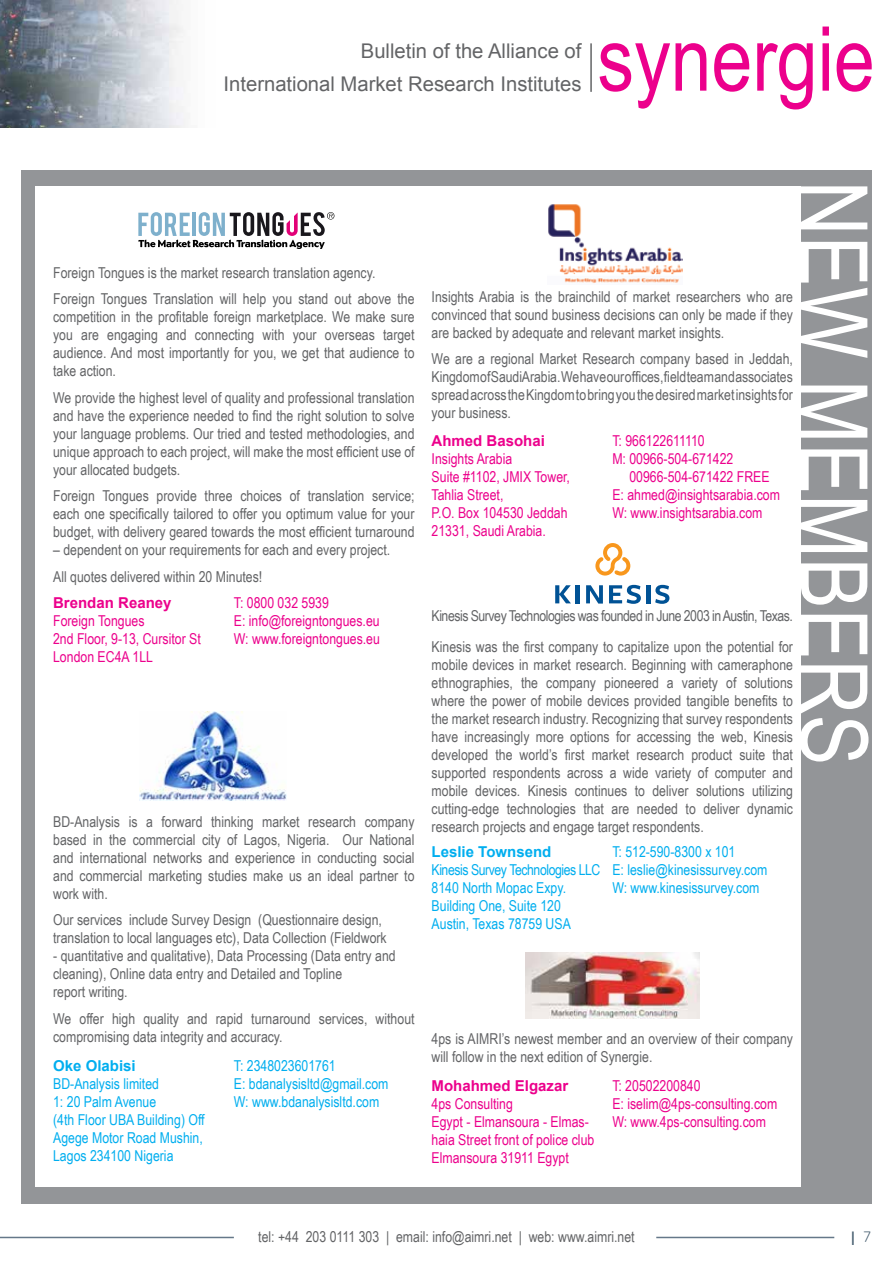
<style>
.page{position:relative;width:893px;height:1263px;background:#fff}
.page>*{position:absolute;margin:0;border:0;box-sizing:border-box;transform-origin:0 0}
.t1{font:93px "Arial Narrow";color:#fff}
.t2{font:20.25px/32.8px "Arial";color:#636466;text-align:right}
.t3{font:15px/18px "Arial Narrow";color:#636466;text-align:justify}
.t4{font:15px/18px "Arial Narrow";color:#ec008c}
.t5{font:15px/18px "Arial Narrow";color:#00aeef}
.t6{font:15px/30.8px "Arial Narrow";letter-spacing:-.03em;color:#636466}
.t7{font:700 15px "Arial";color:#ec008c}
.t8{font:700 15px "Arial";color:#00aeef}
.t9{font:15px "Replica Pro";color:#425a6c}
.s1{font-weight:300}
</style>
<div class="page">
<hr style="left:0;top:1237px;width:234px;height:1px;background:#657889">
<hr style="left:656px;top:1237px;width:178px;height:1px;background:#657889">
<svg style="left:600px;top:27px;width:272px;height:82px"></svg>
<hr style="left:590px;top:43px;width:2px;height:49px;background:#636466">
<div style="left:21px;top:170px;width:851px;height:1033px;background:#939598"></div>
<div style="left:35px;top:186px;width:765px;height:1000px;background:#fff"></div>
<img style="left:0;top:0;width:186px;height:128px">
<svg style="left:138px;top:212px;width:196px;height:37px"></svg>
<img style="left:139px;top:712px;width:147px;height:89px">
<img style="left:548px;top:204px;width:135px;height:79px">
<svg style="left:555px;top:585px;width:16px;height:18px"></svg>
<hr style="left:576px;top:585px;width:4px;height:18px;background:#005295">
<svg style="left:586px;top:585px;width:17px;height:19px"></svg>
<svg style="left:609px;top:585px;width:32px;height:19px"></svg>
<hr style="left:646px;top:585px;width:4px;height:18px;background:#005295">
<svg style="left:655px;top:585px;width:14px;height:19px"></svg>
<svg style="left:595px;top:543px;width:35px;height:33px"></svg>
<img style="left:525px;top:952px;width:174px;height:66px">
<h2 class="t2" style="left:224px;top:35px;width:359px">Bulletin of the Alliance of<br>International Market Research Institutes</h2>
<p class="t3" style="left:53px;top:259px;width:363px;line-height:26.5px">Foreign Tongues is the market research translation agency.<br>Foreign Tongues Translation will help you stand out above the</p>
<p class="t3" style="left:53px;top:307px;width:363px">competition in the profitable foreign marketplace. We make sure you are engaging and connecting with your overseas target audience. And most importantly for you, we get that audience to take action.</p>
<p class="t3" style="left:53px;top:388px;width:363px">We provide the highest level of quality and professional translation and have the experience needed to find the right solution to solve your language problems. Our tried and tested methodologies, and unique approach to each project, will make the most efficient use of your allocated budgets.</p>
<p class="t3" style="left:53px;top:486px;width:363px">Foreign Tongues provide three choices of translation service; each one specifically tailored to offer you optimum value for your budget, with delivery geared towards the most efficient turnaround</p>
<p class="t3" style="left:53px;top:536px;width:339px;line-height:26.5px">– dependent on your requirements for each and every project.<br>All quotes delivered within 20 Minutes!</p>
<p class="t7" style="left:53px;top:592px;width:120px">Brendan Reaney</p>
<p class="t4" style="left:53px;top:611px;width:149px">Foreign Tongues<br>2nd Floor, 9-13, Cursitor St<br>London EC4A 1LL</p>
<p class="t4" style="left:234px;top:593px;width:148px">T: 0800 032 5939<br>E: info@foreigntongues.eu<br>W: www.foreigntongues.eu</p>
<p class="t3" style="left:53px;top:812px;width:363px">BD-Analysis is a forward thinking market research company based in the commercial city of Lagos, Nigeria. Our National and international networks and experience in conducting social and commercial marketing studies make us an ideal partner to work with.</p>
<p class="t3" style="left:53px;top:910px;width:335px">Our services include Survey Design (Questionnaire design, translation to local languages etc), Data Collection (Fieldwork</p>
<p class="t3" style="left:53px;top:946px;width:344px;text-align:left">- quantitative and qualitative), Data Processing (Data entry and cleaning), Online data entry and Detailed and Topline<br>report writing.</p>
<p class="t3" style="left:53px;top:1009px;width:363px">We offer high quality and rapid turnaround services, without compromising data integrity and accuracy.</p>
<p class="t8" style="left:53px;top:1055px;width:84px">Oke Olabisi</p>
<p class="t5" style="left:53px;top:1074px;width:153px">BD-Analysis limited<br>1: 20 Palm Avenue<br>(4th Floor UBA Building) Off<br>Agege Motor Road Mushin,<br>Lagos 234100 Nigeria</p>
<p class="t5" style="left:234px;top:1056px;width:156px">T: 2348023601761<br>E: bdanalysisltd@gmail.com<br>W: www.bdanalysisltd.com</p>
<h1 class="t1" style="left:902px;top:181px;width:586px;rotate:90deg">NEW MEMBERS</h1>
<p class="t3" style="left:432px;top:287px;width:363px">Insights Arabia is the brainchild of market researchers who are convinced that sound business decisions can only be made if they are backed by adequate and relevant market insights.</p>
<p class="t3" style="left:432px;top:349px;width:363px">We are a regional Market Research company based in Jeddah, Kingdom of Saudi Arabia. We have our offices, field team and associates spread across the Kingdom to bring you the desired market insights for your business.</p>
<p class="t4" style="left:612px;top:432px;width:94px">T: 966122611110</p>
<p class="t4" style="left:612px;top:450px;width:123px">M: 00966-504-671422</p>
<p class="t4" style="left:629px;top:468px;width:142px">00966-504-671422 FREE</p>
<p class="t4" style="left:612px;top:486px;width:169px">E: ahmed@insightsarabia.com</p>
<p class="t4" style="left:612px;top:504px;width:152px">W: www.insightsarabia.com</p>
<p class="t7" style="left:432px;top:431px;width:115px">Ahmed Basohai</p>
<p class="t4" style="left:432px;top:450px;width:140px">Insights Arabia<br>Suite #1102, JMIX Tower,<br>Tahlia Street,<br>P.O. Box 104530 Jeddah<br>21331, Saudi Arabia.</p>
<p class="t6" style="left:432px;top:600px;width:363px">Kinesis Survey Technologies was founded in June 2003 in Austin, Texas.<br>Kinesis was the first company to capitalize upon the potential for</p>
<p class="t3" style="left:432px;top:655px;width:363px">mobile devices in market research. Beginning with cameraphone ethnographies, the company pioneered a variety of solutions where the power of mobile devices provided tangible benefits to the market research industry. Recognizing that survey respondents have increasingly more options for accessing the web, Kinesis developed the world’s first market research product suite that supported respondents across a wide variety of computer and mobile devices. Kinesis continues to deliver solutions utilizing cutting-edge technologies that are needed to deliver dynamic research projects and engage target respondents.</p>
<p class="t8" style="left:432px;top:841px;width:121px">Leslie Townsend</p>
<p class="t5" style="left:432px;top:860px;width:170px">Kinesis Survey Technologies LLC<br>8140 North Mopac Expy.<br>Building One, Suite 120<br>Austin, Texas 78759 USA</p>
<p class="t5" style="left:612px;top:842px;width:157px">T: 512-590-8300 x 101<br>E: leslie@kinesissurvey.com<br>W: www.kinesissurvey.com</p>
<p class="t3" style="left:432px;top:1029px;width:363px">4ps is AIMRI’s newest member and an overview of their company will follow in the next edition of Synergie.</p>
<p class="t7" style="left:432px;top:1075px;width:138px">Mohahmed Elgazar</p>
<p class="t4" style="left:432px;top:1094px;width:164px">4ps Consulting<br>Egypt - Elmansoura - Elmas&shy;haia Street front of police club<br>Elmansoura 31911 Egypt</p>
<p class="t4" style="left:612px;top:1076px;width:166px">T: 20502200840<br>E: iselim@4ps-consulting.com<br>W: www.4ps-consulting.com</p>
<p class="t3" style="left:258px;top:1227px;width:378px">tel: +44 203 0111 303 | email: info@aimri.net | web: www.aimri.net</p>
<p class="t9" style="left:850px;top:1228px;width:22px">| <span class="s1">7</span></p>
</div>
